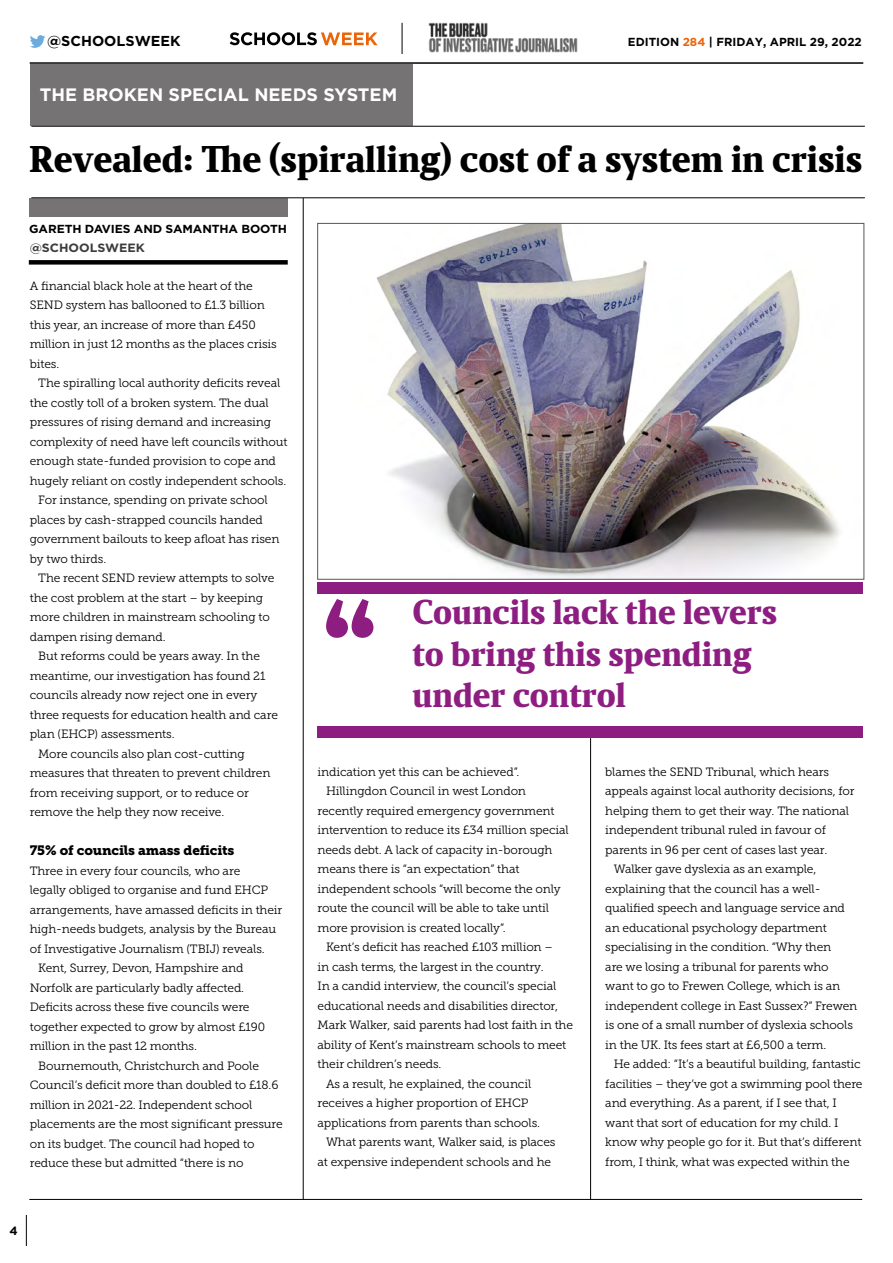
<style>
.page{position:relative;width:893px;height:1263px;background:#fff}
.page>*{position:absolute;margin:0;border:0;box-sizing:border-box;transform-origin:0 0}
.t1{font:900 121.5px "Maga";color:#8e1d81}
.t2{font:900 37.2px "Maga";color:#000}
.t3{font:900 34.5px/41.4px "Maga";color:#8e1d81}
.t4{font:700 18px "Gotham HTF";color:#fff}
.t5{font:700 14.4px "Gotham HTF";color:#000}
.t6{font:13.5px "Museo Slab 900";letter-spacing:-.01em;color:#000}
.t7{font:12px/19.5px "Museo Slab 300";letter-spacing:-.01em;color:#000}
.t8{font:700 12px "Gotham HTF";color:#3d3b3c;scale:1.04 1}
.t9{font:700 12px "Gotham HTF";color:#000}
.t10{font:700 11.7px "Gotham HTF";letter-spacing:-.01em;color:#000}
.t11{font:700 11.7px "Gotham HTF";letter-spacing:-.01em;color:#000;scale:1.04 1}
.s1{color:#ec6408}
</style>
<div class="page">
<svg style="left:30px;top:35px;width:15px;height:13px"></svg>
<hr style="left:26px;top:1215px;width:1px;height:31px;background:#000">
<hr style="left:303px;top:198px;width:1px;height:1001px;background:#000">
<hr style="left:30px;top:63px;width:833px;height:1px;background:#000">
<hr style="left:31px;top:126px;width:834px;height:1px;background:#000">
<hr style="left:31px;top:198px;width:834px;height:1px;background:#000">
<hr style="left:590px;top:738px;width:1px;height:461px;background:#000">
<hr style="left:29px;top:1199px;width:833px;height:1px;background:#000">
<div style="left:317px;top:726px;width:546px;height:12px;background:#8e1d81"></div>
<svg style="left:230px;top:32px;width:147px;height:13px"></svg>
<img style="left:428px;top:22px;width:149px;height:30px">
<hr style="left:402px;top:23px;width:1px;height:31px;background:#000">
<div style="left:29px;top:198px;width:259px;height:18px;background:#757374"></div>
<div style="left:29px;top:260px;width:259px;height:5px;background:#000"></div>
<div style="left:30px;top:64px;width:382px;height:62px;background:#757374"></div>
<img style="left:376px;top:225px;width:464px;height:352px">
<div style="left:317px;top:582px;width:546px;height:12px;background:#8e1d81"></div>
<p class="t5" style="left:47px;top:33px;width:135px">@SCHOOLSWEEK</p>
<h3 class="t4" style="left:40px;top:84px;width:359px">THE BROKEN SPECIAL NEEDS SYSTEM</h3>
<p class="t10" style="left:628px;top:35px;width:236px">EDITION <span class="s1">284</span> | FRIDAY, APRIL 29, 2022</p>
<h2 class="t2" style="left:29px;top:137px;width:834px">Revealed: The (spiralling) cost of a system in crisis</h2>
<p class="t11" style="left:29px;top:222px;width:249px">GARETH DAVIES AND SAMANTHA BOOTH</p>
<p class="t8" style="left:30px;top:240px;width:112px">@SCHOOLSWEEK</p>
<p class="t7" style="left:30px;top:276px;width:249px">A financial black hole at the heart of the SEND system has ballooned to £1.3 billion this year, an increase of more than £450 million in just 12 months as the places crisis bites.</p>
<p class="t7" style="left:38px;top:373px;width:244px">The spiralling local authority deficits reveal</p>
<p class="t7" style="left:30px;top:393px;width:240px">the costly toll of a broken system. The dual</p>
<p class="t7" style="left:30px;top:412px;width:243px">pressures of rising demand and increasing</p>
<p class="t7" style="left:30px;top:432px;width:259px">complexity of need have left councils without</p>
<p class="t7" style="left:30px;top:451px;width:248px">enough state-funded provision to cope and</p>
<p class="t7" style="left:30px;top:471px;width:258px">hugely reliant on costly independent schools.</p>
<p class="t7" style="left:38px;top:490px;width:231px">For instance, spending on private school</p>
<p class="t7" style="left:30px;top:510px;width:235px">places by cash-strapped councils handed</p>
<p class="t7" style="left:30px;top:529px;width:251px">government bailouts to keep afloat has risen</p>
<p class="t7" style="left:30px;top:549px;width:78px">by two thirds.</p>
<p class="t7" style="left:38px;top:568px;width:238px">The recent SEND review attempts to solve</p>
<p class="t7" style="left:30px;top:588px;width:235px">the cost problem at the start – by keeping</p>
<p class="t7" style="left:30px;top:607px;width:242px">more children in mainstream schooling to</p>
<p class="t7" style="left:30px;top:627px;width:137px">dampen rising demand.</p>
<p class="t7" style="left:38px;top:646px;width:223px">But reforms could be years away. In the</p>
<p class="t7" style="left:30px;top:666px;width:237px">meantime, our investigation has found 21</p>
<p class="t7" style="left:30px;top:685px;width:229px">councils already now reject one in every</p>
<p class="t7" style="left:30px;top:705px;width:250px">three requests for education health and care</p>
<p class="t7" style="left:30px;top:724px;width:146px">plan (EHCP) assessments.</p>
<p class="t7" style="left:38px;top:744px;width:208px">More councils also plan cost-cutting</p>
<p class="t7" style="left:30px;top:763px;width:242px">measures that threaten to prevent children</p>
<p class="t7" style="left:30px;top:783px;width:221px">from receiving support, or to reduce or</p>
<p class="t7" style="left:30px;top:802px;width:196px">remove the help they now receive.</p>
<p class="t6" style="left:30px;top:843px;width:206px">75% of councils amass deficits</p>
<p class="t7" style="left:30px;top:861px;width:212px">Three in every four councils, who are</p>
<p class="t7" style="left:30px;top:880px;width:240px">legally obliged to organise and fund EHCP</p>
<p class="t7" style="left:30px;top:900px;width:254px">arrangements, have amassed deficits in their</p>
<p class="t7" style="left:30px;top:919px;width:248px">high-needs budgets, analysis by the Bureau</p>
<p class="t7" style="left:30px;top:939px;width:236px">of Investigative Journalism (TBIJ) reveals.</p>
<p class="t7" style="left:38px;top:958px;width:207px">Kent, Surrey, Devon, Hampshire and</p>
<p class="t7" style="left:30px;top:978px;width:216px">Norfolk are particularly badly affected.</p>
<p class="t7" style="left:30px;top:997px;width:221px">Deficits across these five councils were</p>
<p class="t7" style="left:30px;top:1017px;width:237px">together expected to grow by almost £190</p>
<p class="t7" style="left:30px;top:1036px;width:169px">million in the past 12 months.</p>
<p class="t7" style="left:38px;top:1056px;width:222px">Bournemouth, Christchurch and Poole</p>
<p class="t7" style="left:30px;top:1075px;width:250px">Council’s deficit more than doubled to £18.6</p>
<p class="t7" style="left:30px;top:1095px;width:224px">million in 2021-22. Independent school</p>
<p class="t7" style="left:30px;top:1114px;width:255px">placements are the most significant pressure</p>
<p class="t7" style="left:30px;top:1134px;width:226px">on its budget. The council had hoped to</p>
<p class="t7" style="left:30px;top:1153px;width:215px">reduce these but admitted “there is no</p>
<h1 class="t1" style="left:323px;top:573px;width:54px">“</h1>
<h3 class="t3" style="left:412px;top:592px;width:366px">Councils lack the levers to bring this spending</h3>
<h3 class="t3" style="left:412px;top:675px;width:215px">under control</h3>
<p class="t7" style="left:317px;top:762px;width:203px">indication yet this can be achieved”.</p>
<p class="t7" style="left:326px;top:781px;width:202px">Hillingdon Council in west London</p>
<p class="t7" style="left:317px;top:801px;width:239px">recently required emergency government</p>
<p class="t7" style="left:317px;top:820px;width:253px">intervention to reduce its £34 million special</p>
<p class="t7" style="left:317px;top:840px;width:236px">needs debt. A lack of capacity in-borough</p>
<p class="t7" style="left:317px;top:859px;width:203px">means there is “an expectation” that</p>
<p class="t7" style="left:317px;top:879px;width:245px">independent schools “will become the only</p>
<p class="t7" style="left:317px;top:898px;width:233px">route the council will be able to take until</p>
<p class="t7" style="left:317px;top:918px;width:190px">more provision is created locally”.</p>
<p class="t7" style="left:326px;top:937px;width:229px">Kent’s deficit has reached £103 million –</p>
<p class="t7" style="left:317px;top:957px;width:228px">in cash terms, the largest in the country.</p>
<p class="t7" style="left:317px;top:976px;width:240px">In a candid interview, the council’s special</p>
<p class="t7" style="left:317px;top:996px;width:242px">educational needs and disabilities director,</p>
<p class="t7" style="left:317px;top:1015px;width:257px">Mark Walker, said parents had lost faith in the</p>
<p class="t7" style="left:317px;top:1035px;width:250px">ability of Kent’s mainstream schools to meet</p>
<p class="t7" style="left:317px;top:1054px;width:126px">their children’s needs.</p>
<p class="t7" style="left:326px;top:1074px;width:207px">As a result, he explained, the council</p>
<p class="t7" style="left:317px;top:1093px;width:213px">receives a higher proportion of EHCP</p>
<p class="t7" style="left:317px;top:1113px;width:224px">applications from parents than schools.</p>
<p class="t7" style="left:326px;top:1132px;width:231px">What parents want, Walker said, is places</p>
<p class="t7" style="left:317px;top:1152px;width:235px">at expensive independent schools and he</p>
<p class="t7" style="left:605px;top:762px;width:225px">blames the SEND Tribunal, which hears</p>
<p class="t7" style="left:605px;top:781px;width:251px">appeals against local authority decisions, for</p>
<p class="t7" style="left:605px;top:801px;width:245px">helping them to get their way. The national</p>
<p class="t7" style="left:605px;top:820px;width:222px">independent tribunal ruled in favour of</p>
<p class="t7" style="left:605px;top:840px;width:224px">parents in 96 per cent of cases last year.</p>
<p class="t7" style="left:614px;top:859px;width:204px">Walker gave dyslexia as an example,</p>
<p class="t7" style="left:605px;top:879px;width:217px">explaining that the council has a well-</p>
<p class="t7" style="left:605px;top:898px;width:241px">qualified speech and language service and</p>
<p class="t7" style="left:605px;top:918px;width:223px">an educational psychology department</p>
<p class="t7" style="left:605px;top:937px;width:228px">specialising in the condition. “Why then</p>
<p class="t7" style="left:605px;top:957px;width:225px">are we losing a tribunal for parents who</p>
<p class="t7" style="left:605px;top:976px;width:237px">want to go to Frewen College, which is an</p>
<p class="t7" style="left:605px;top:996px;width:254px">independent college in East Sussex?” Frewen</p>
<p class="t7" style="left:605px;top:1015px;width:249px">is one of a small number of dyslexia schools</p>
<p class="t7" style="left:605px;top:1035px;width:223px">in the UK. Its fees start at £6,500 a term.</p>
<p class="t7" style="left:614px;top:1054px;width:249px">He added: “It’s a beautiful building, fantastic</p>
<p class="t7" style="left:605px;top:1074px;width:259px">facilities – they’ve got a swimming pool there</p>
<p class="t7" style="left:605px;top:1093px;width:233px">and everything. As a parent, if I see that, I</p>
<p class="t7" style="left:605px;top:1113px;width:235px">want that sort of education for my child. I</p>
<p class="t7" style="left:605px;top:1132px;width:258px">know why people go for it. But that’s different</p>
<p class="t7" style="left:605px;top:1152px;width:246px">from, I think, what was expected within the</p>
<p class="t9" style="left:10px;top:1223px;width:10px">4</p>
</div>
